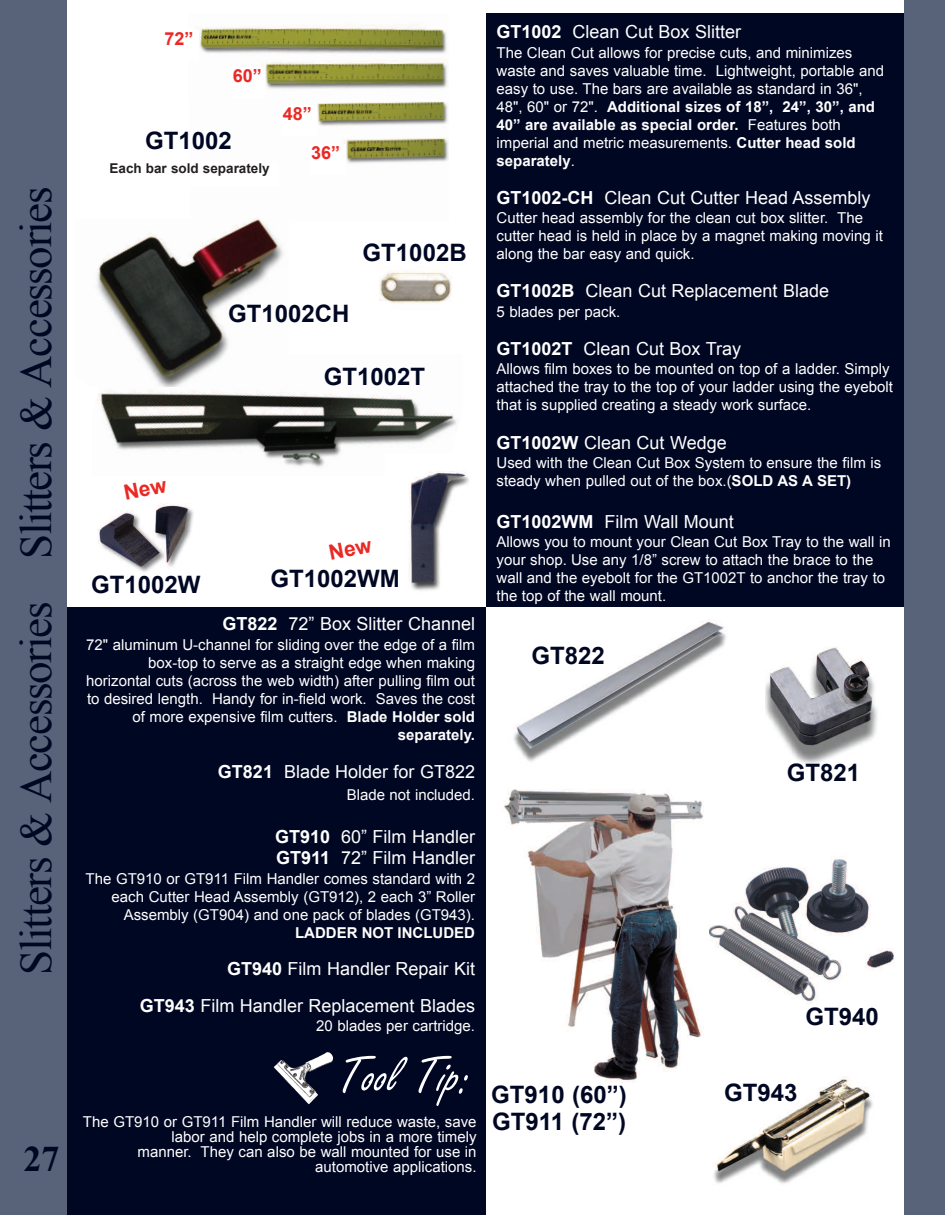
<style>
.page{position:relative;width:945px;height:1215px;background:#fff}
.page>*{position:absolute;margin:0;border:0;box-sizing:border-box;transform-origin:0 0}
.t1{font:54px "Freestyle Script";color:#fff}
.t2{font:45px "Times New Roman";letter-spacing:-.03em;color:#000723}
.t3{font:700 36px "Times New Roman";color:#000723}
.t4{font:700 24px/26.2px "Arial";color:#000723}
.t5{font:18px/21.6px "Arial";color:#fff}
.t6{font:700 18px "Arial";color:#ea2924}
.t7{font:15px/18px "Arial";color:#fff}
.t8{font:700 15px "Arial";color:#fff}
.t9{font:700 13.5px "Arial";color:#231f20}
.s1{font-weight:700}
</style>
<div class="page">
<div style="left:68px;top:608px;width:418px;height:607px;background:#000723"></div>
<div style="left:486px;top:14px;width:418px;height:593px;background:#000723"></div>
<div style="left:0;top:0;width:68px;height:1215px;background:#586278"></div>
<div style="left:904px;top:0;width:41px;height:1215px;background:#586278"></div>
<img style="left:274px;top:1059px;width:39px;height:45px">
<img style="left:96px;top:389px;width:361px;height:78px">
<img style="left:504px;top:789px;width:206px;height:293px">
<img style="left:386px;top:454px;width:83px;height:137px">
<img style="left:513px;top:620px;width:213px;height:142px">
<img style="left:765px;top:647px;width:113px;height:117px">
<img style="left:196px;top:24px;width:252px;height:139px">
<img style="left:379px;top:269px;width:73px;height:35px">
<img style="left:96px;top:218px;width:188px;height:169px">
<div style="left:108px;top:161px;width:170px;height:25px;background:#fff"></div>
<img style="left:98px;top:503px;width:96px;height:69px">
<div style="left:163px;top:30px;width:36px;height:31px;background:#fff"></div>
<div style="left:231px;top:68px;width:34px;height:30px;background:#fff"></div>
<div style="left:281px;top:105px;width:36px;height:30px;background:#fff"></div>
<div style="left:310px;top:145px;width:36px;height:30px;background:#fff"></div>
<img style="left:710px;top:859px;width:184px;height:145px">
<img style="left:696px;top:1058px;width:177px;height:126px">
<h2 class="t2" style="left:11px;top:975px;width:790px;rotate:-90deg">Slitters &amp; Accessories Slitters &amp; Accessories</h2>
<h3 class="t3" style="left:23px;top:1139px;width:37px">27</h3>
<p class="t6" style="left:165px;top:29px;width:31px">72”</p>
<p class="t6" style="left:233px;top:66px;width:31px">60”</p>
<h3 class="t4" style="left:145px;top:127px;width:88px">GT1002</h3>
<p class="t9" style="left:110px;top:160px;width:162px">Each bar sold separately</p>
<p class="t6" style="left:283px;top:103px;width:31px">48”</p>
<p class="t6" style="left:311px;top:143px;width:31px">36”</p>
<h3 class="t4" style="left:363px;top:239px;width:106px">GT1002B</h3>
<h3 class="t4" style="left:228px;top:300px;width:123px">GT1002CH</h3>
<h3 class="t4" style="left:324px;top:364px;width:103px">GT1002T</h3>
<h3 class="t4" style="left:91px;top:571px;width:111px">GT1002W</h3>
<h3 class="t4" style="left:271px;top:566px;width:131px">GT1002WM</h3>
<p class="t5" style="left:222px;top:613px;width:254px"><span class="s1">GT822</span> 72” Box Slitter Channel</p>
<p class="t7" style="left:86px;top:636px;width:390px;text-align:right">72" aluminum U-channel for sliding over the edge of a film box-top to serve as a straight edge when making horizontal cuts (across the web width) after pulling film out to desired length. Handy for in-field work. Saves the cost of more expensive film cutters. <span class="s1">Blade Holder sold separately.</span></p>
<p class="t5" style="left:218px;top:761px;width:259px"><span class="s1">GT821</span> Blade Holder for GT822</p>
<p class="t7" style="left:347px;top:785px;width:130px">Blade not included.</p>
<p class="t5" style="left:275px;top:826px;width:202px"><span class="s1">GT910</span> 60” Film Handler<br><span class="s1">GT911</span> 72” Film Handler</p>
<p class="t7" style="left:86px;top:870px;width:391px;text-align:right">The GT910 or GT911 Film Handler comes standard with 2 each Cutter Head Assembly (GT912), 2 each 3” Roller<br>Assembly (GT904) and one pack of blades (GT943).</p>
<p class="t8" style="left:295px;top:924px;width:181px">LADDER NOT INCLUDED</p>
<p class="t5" style="left:140px;top:951px;width:337px;line-height:36.5px;text-align:right"><span class="s1">GT940</span> Film Handler Repair Kit<br><span class="s1">GT943</span> Film Handler Replacement Blades</p>
<p class="t7" style="left:316px;top:1017px;width:160px">20 blades per cartridge.</p>
<h1 class="t1" style="left:339px;top:1046px;width:134px">Tool Tip:</h1>
<p class="t7" style="left:83px;top:1115px;width:395px;line-height:15px;text-align:right">The GT910 or GT911 Film Handler will reduce waste, save labor and help complete jobs in a more timely<br>manner. They can also be wall mounted for use in automotive applications.</p>
<p class="t5" style="left:497px;top:21px;width:246px"><span class="s1">GT1002</span> Clean Cut Box Slitter</p>
<p class="t7" style="left:497px;top:43px;width:389px">The Clean Cut allows for precise cuts, and minimizes waste and saves valuable time. Lightweight, portable and easy to use. The bars are available as standard in 36", 48", 60" or 72". <span class="s1">Additional sizes of 18”, 24”, 30”, and 40” are available as special order.</span> Features both imperial and metric measurements. <span class="s1">Cutter head sold separately</span>.</p>
<p class="t5" style="left:497px;top:187px;width:376px"><span class="s1">GT1002-CH</span> Clean Cut Cutter Head Assembly</p>
<p class="t7" style="left:497px;top:209px;width:388px">Cutter head assembly for the clean cut box slitter. The cutter head is held in place by a magnet making moving it along the bar easy and quick.</p>
<p class="t5" style="left:497px;top:280px;width:334px"><span class="s1">GT1002B</span> Clean Cut Replacement Blade</p>
<p class="t7" style="left:497px;top:303px;width:125px">5 blades per pack.</p>
<p class="t5" style="left:497px;top:338px;width:246px"><span class="s1">GT1002T</span> Clean Cut Box Tray</p>
<p class="t7" style="left:497px;top:360px;width:398px">Allows film boxes to be mounted on top of a ladder. Simply attached the tray to the top of your ladder using the eyebolt that is supplied creating a steady work surface.</p>
<p class="t5" style="left:497px;top:432px;width:232px"><span class="s1">GT1002W</span> Clean Cut Wedge</p>
<p class="t7" style="left:497px;top:454px;width:386px">Used with the Clean Cut Box System to ensure the film is steady when pulled out of the box.(<span class="s1">SOLD AS A SET)</span></p>
<p class="t5" style="left:497px;top:511px;width:239px"><span class="s1">GT1002WM</span> Film Wall Mount</p>
<p class="t7" style="left:497px;top:533px;width:396px">Allows you to mount your Clean Cut Box Tray to the wall in your shop. Use any 1/8” screw to attach the brace to the wall and the eyebolt for the GT1002T to anchor the tray to the top of the wall mount.</p>
<h3 class="t4" style="left:531px;top:643px;width:75px">GT822</h3>
<h3 class="t4" style="left:491px;top:1082px;width:137px">GT910 (60”)<br>GT911 (72”)</h3>
<h3 class="t4" style="left:787px;top:759px;width:75px">GT821</h3>
<h3 class="t4" style="left:806px;top:1003px;width:75px">GT940</h3>
<h3 class="t4" style="left:724px;top:1079px;width:75px">GT943</h3>
</div>
